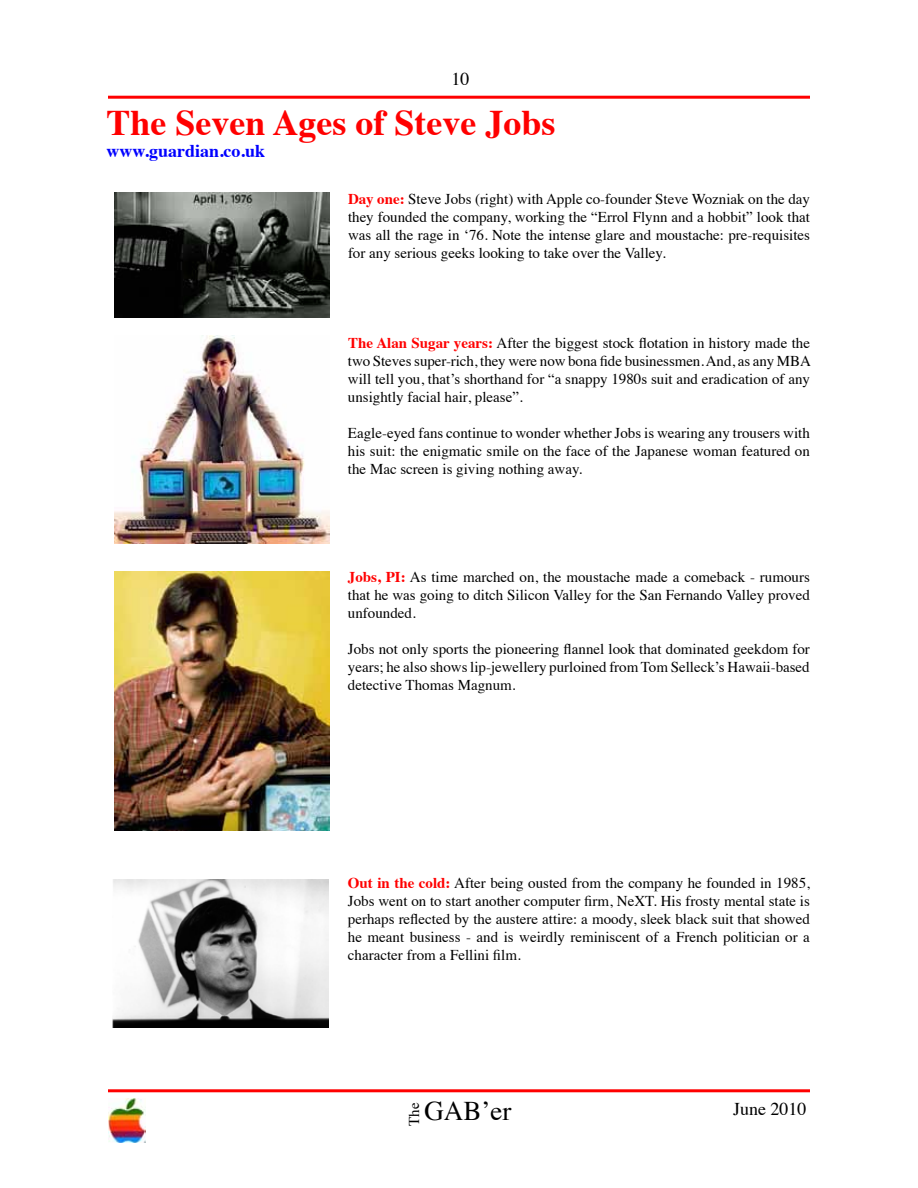
<style>
.page{position:relative;width:918px;height:1188px;background:#fff}
.page>*{position:absolute;margin:0;border:0;box-sizing:border-box;transform-origin:0 0}
.t1{font:700 36px "Times";color:#f00}
.t2{font:27px "Times";color:#000}
.t3{font:700 18px "Times";color:#00f}
.t4{font:18px "Times";color:#000}
.t5{font:15px/18px "Times";color:#000;text-align:justify}
.s1{font-weight:700;color:#f00}
</style>
<div class="page">
<img style="left:108px;top:1099px;width:38px;height:43px">
<hr style="left:108px;top:96px;width:702px;height:3px;background:#f00">
<hr style="left:108px;top:1089px;width:702px;height:3px;background:#f00">
<img style="left:114px;top:193px;width:216px;height:124px">
<img style="left:114px;top:335px;width:216px;height:209px">
<img style="left:114px;top:572px;width:216px;height:259px">
<img style="left:112px;top:879px;width:216px;height:149px">
<p class="t4" style="left:452px;top:62px;width:19px">10</p>
<h1 class="t1" style="left:106px;top:88px;width:450px">The Seven Ages of Steve Jobs</h1>
<p class="t3" style="left:106px;top:133px;width:160px">www.guardian.co.uk</p>
<p class="t5" style="left:348px;top:189px;width:464px"><span class="s1">Day one:</span> Steve Jobs (right) with Apple co-founder Steve Wozniak on the day they founded the company, working the “Errol Flynn and a hobbit” look that was all the rage in ‘76. Note the intense glare and moustache: pre-requisites for any serious geeks looking to take over the Valley.</p>
<p class="t5" style="left:348px;top:333px;width:464px"><span class="s1">The Alan Sugar years:</span> After the biggest stock flotation in history made the two Steves super-rich, they were now bona fide businessmen. And, as any MBA will tell you, that’s shorthand for “a snappy 1980s suit and eradication of any unsightly facial hair, please”.</p>
<p class="t5" style="left:348px;top:423px;width:464px">Eagle-eyed fans continue to wonder whether Jobs is wearing any trousers with his suit: the enigmatic smile on the face of the Japanese woman featured on the Mac screen is giving nothing away.</p>
<p class="t5" style="left:348px;top:567px;width:464px"><span class="s1">Jobs, PI:</span> As time marched on, the moustache made a comeback - rumours that he was going to ditch Silicon Valley for the San Fernando Valley proved unfounded.</p>
<p class="t5" style="left:348px;top:639px;width:463px">Jobs not only sports the pioneering flannel look that dominated geekdom for years; he also shows lip-jewellery purloined from Tom Selleck’s Hawaii-based detective Thomas Magnum.</p>
<p class="t5" style="left:348px;top:873px;width:464px"><span class="s1">Out in the cold:</span> After being ousted from the company he founded in 1985, Jobs went on to start another computer firm, NeXT. His frosty mental state is perhaps reflected by the austere attire: a moody, sleek black suit that showed he meant business - and is weirdly reminiscent of a French politician or a character from a Fellini film.</p>
<p class="t5" style="left:404px;top:1126px;width:25px;rotate:-90deg">The</p>
<h2 class="t2" style="left:424px;top:1086px;width:88px">GAB’er</h2>
<p class="t4" style="left:733px;top:1092px;width:75px">June 2010</p>
</div>
